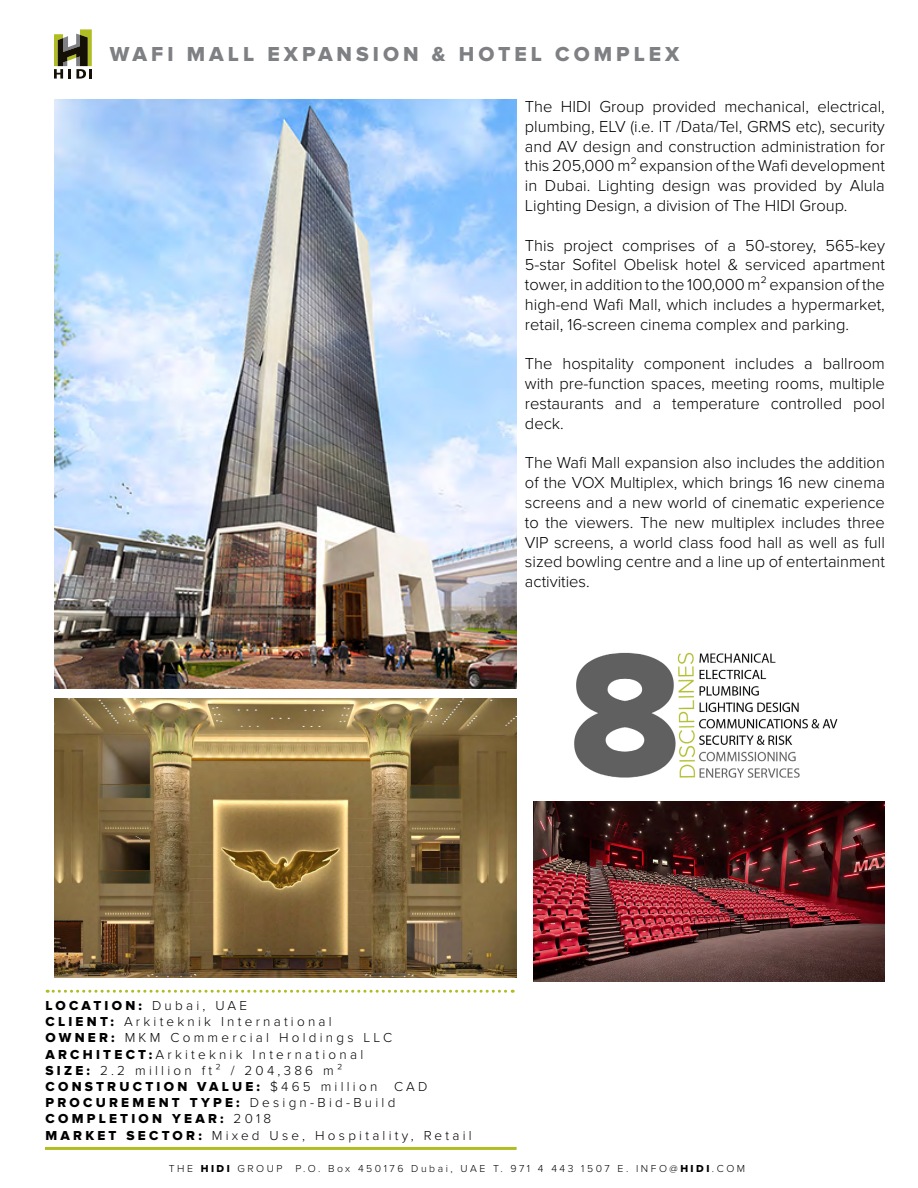
<style>
.page{position:relative;width:918px;height:1188px;background:#fff}
.page>*{position:absolute;margin:0;border:0;box-sizing:border-box;transform-origin:0 0}
.t1{font:21px "Proxima Nova Extrabld";letter-spacing:.19em;color:#7e8083}
.t2{font:300 16.5px/19.8px "Proxima Nova";color:#000;text-align:justify}
.t3{font:300 13.5px/16.2px "Proxima Nova";letter-spacing:.24em;color:#000}
.t4{font:13.5px/16.2px "Proxima Nova Extrabld";letter-spacing:.24em;color:#000}
.t5{font:300 10.5px "Proxima Nova";letter-spacing:.24em;color:#000}
.s1{font-family:"Proxima Nova";font-weight:300}
.s2{font-family:"Proxima Nova Extrabld";font-weight:400}
</style>
<div class="page">
<svg style="left:54px;top:29px;width:38px;height:50px"></svg>
<img style="left:574px;top:652px;width:264px;height:126px">
<hr style="left:45px;top:1147px;width:472px;height:3px;background:#afbc22">
<svg style="left:47px;top:990px;width:466px;height:3px"></svg>
<img style="left:54px;top:99px;width:463px;height:590px">
<img style="left:54px;top:698px;width:463px;height:279px">
<img style="left:533px;top:802px;width:352px;height:180px">
<p class="t1" style="left:110px;top:42px;width:571px">WAFI MALL EXPANSION &amp; HOTEL COMPLEX</p>
<p class="t2" style="left:525px;top:97px;width:362px">The HIDI Group provided mechanical, electrical, plumbing, ELV (i.e. IT /Data/Tel, GRMS etc), security and AV design and construction administration for this 205,000 m² expansion of the Wafi development in Dubai. Lighting design was provided by Alula Lighting Design, a division of The HIDI Group.</p>
<p class="t2" style="left:525px;top:235px;width:362px">This project comprises of a 50-storey, 565-key 5-star Sofitel Obelisk hotel &amp; serviced apartment tower, in addition to the 100,000 m² expansion of the high-end Wafi Mall, which includes a hypermarket, retail, 16-screen cinema complex and parking.</p>
<p class="t2" style="left:525px;top:354px;width:362px">The hospitality component includes a ballroom with pre-function spaces, meeting rooms, multiple restaurants and a temperature controlled pool deck.</p>
<p class="t2" style="left:525px;top:453px;width:362px">The Wafi Mall expansion also includes the addition of the VOX Multiplex, which brings 16 new cinema screens and a new world of cinematic experience to the viewers. The new multiplex includes three VIP screens, a world class food hall as well as full sized bowling centre and a line up of entertainment activities.</p>
<p class="t4" style="left:46px;top:998px;width:203px">LOCATION: <span class="s1">Dubai, UAE</span></p>
<p class="t3" style="left:46px;top:1014px;width:348px"><span class="s2">CLIENT:</span> Arkiteknik International <span class="s2">OWNER:</span> MKM Commercial Holdings LLC <span class="s2">ARCHITECT:</span>Arkiteknik International <span class="s2">SIZE:</span> 2.2 million ft² / 204,386 m²</p>
<p class="t4" style="left:46px;top:1079px;width:384px">CONSTRUCTION VALUE: <span class="s1">$465 million CAD<br></span>PROCUREMENT TYPE: <span class="s1">Design-Bid-Build<br></span>COMPLETION YEAR: <span class="s1">2018</span></p>
<p class="t3" style="left:46px;top:1127px;width:428px"><span class="s2">MARKET SECTOR:</span> Mixed Use, Hospitality, Retail</p>
<p class="t5" style="left:169px;top:1163px;width:578px">THE <span class="s2">HIDI</span> GROUP P.O. Box 450176 Dubai, UAE T. 971 4 443 1507 E. INFO@<span class="s2">HIDI</span>.COM</p>
</div>
